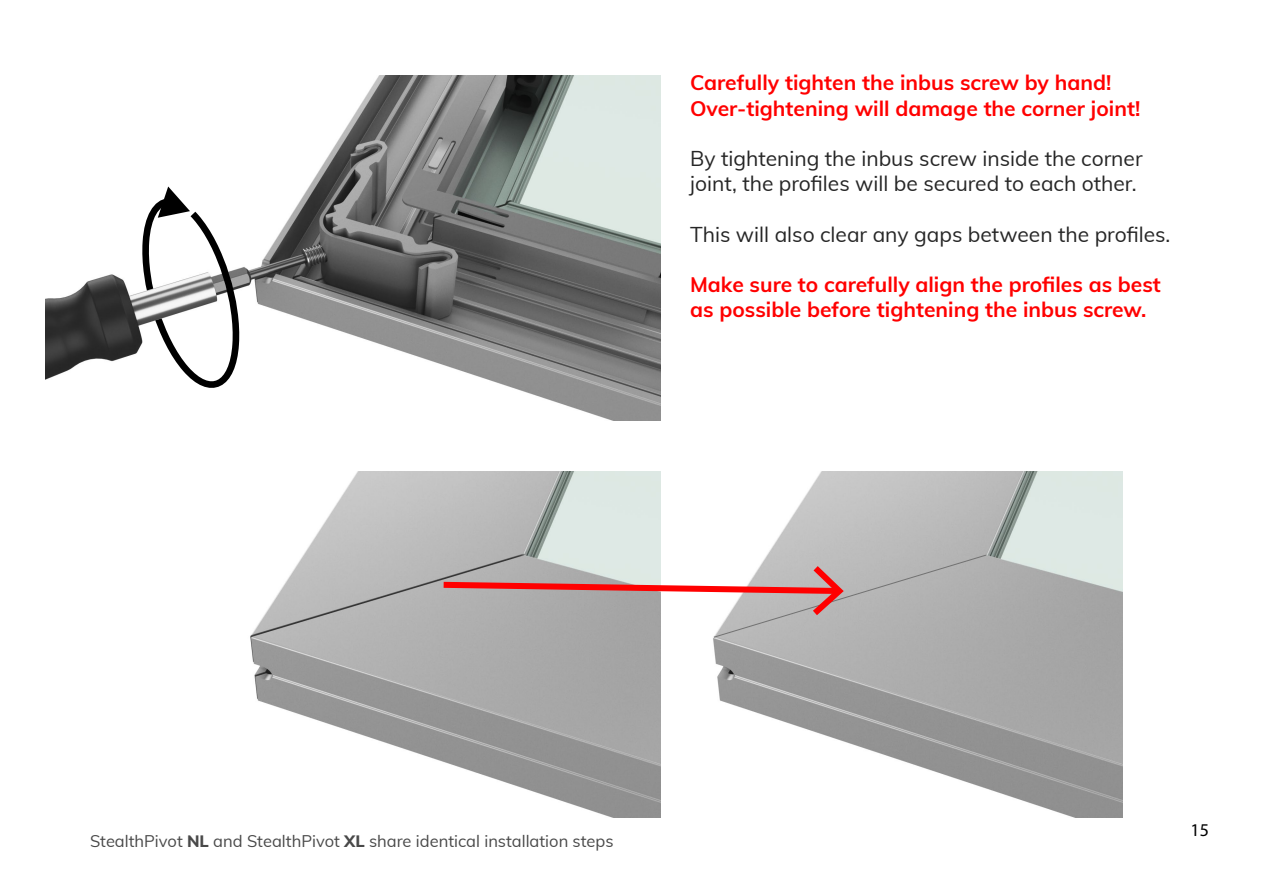
<style>
.page{position:relative;width:1263px;height:893px;background:#fff}
.page>*{position:absolute;margin:0;border:0;box-sizing:border-box;transform-origin:0 0}
.t1{font:700 21px/25.2px "Muli";color:#f00}
.t2{font:21px/25.2px "Muli";color:#262626}
.t3{font:18px "Myriad Pro";color:#000}
.t4{font:16.5px "Muli";color:#494949}
.s1{font-weight:800}
</style>
<div class="page">
<img style="left:713px;top:471px;width:409px;height:346px">
<img style="left:45px;top:75px;width:615px;height:346px">
<img style="left:250px;top:471px;width:410px;height:346px">
<svg style="left:437px;top:555px;width:550px;height:83px;background:#c1b3b2"></svg>
<svg style="left:136px;top:187px;width:110px;height:219px"></svg>
<p class="t1" style="left:690px;top:69px;width:452px">Carefully tighten the inbus screw by hand!<br>Over-tightening will damage the corner joint!</p>
<p class="t2" style="left:690px;top:145px;width:454px">By tightening the inbus screw inside the corner joint, the profiles will be secured to each other.</p>
<p class="t2" style="left:690px;top:220px;width:482px">This will also clear any gaps between the profiles.</p>
<p class="t1" style="left:690px;top:271px;width:472px">Make sure to carefully align the profiles as best as possible before tightening the inbus screw.</p>
<p class="t4" style="left:90px;top:829px;width:525px">StealthPivot <span class="s1">NL</span> and StealthPivot <span class="s1">XL</span> share identical installation steps</p>
<p class="t3" style="left:1190px;top:819px;width:20px">15</p>
</div>
